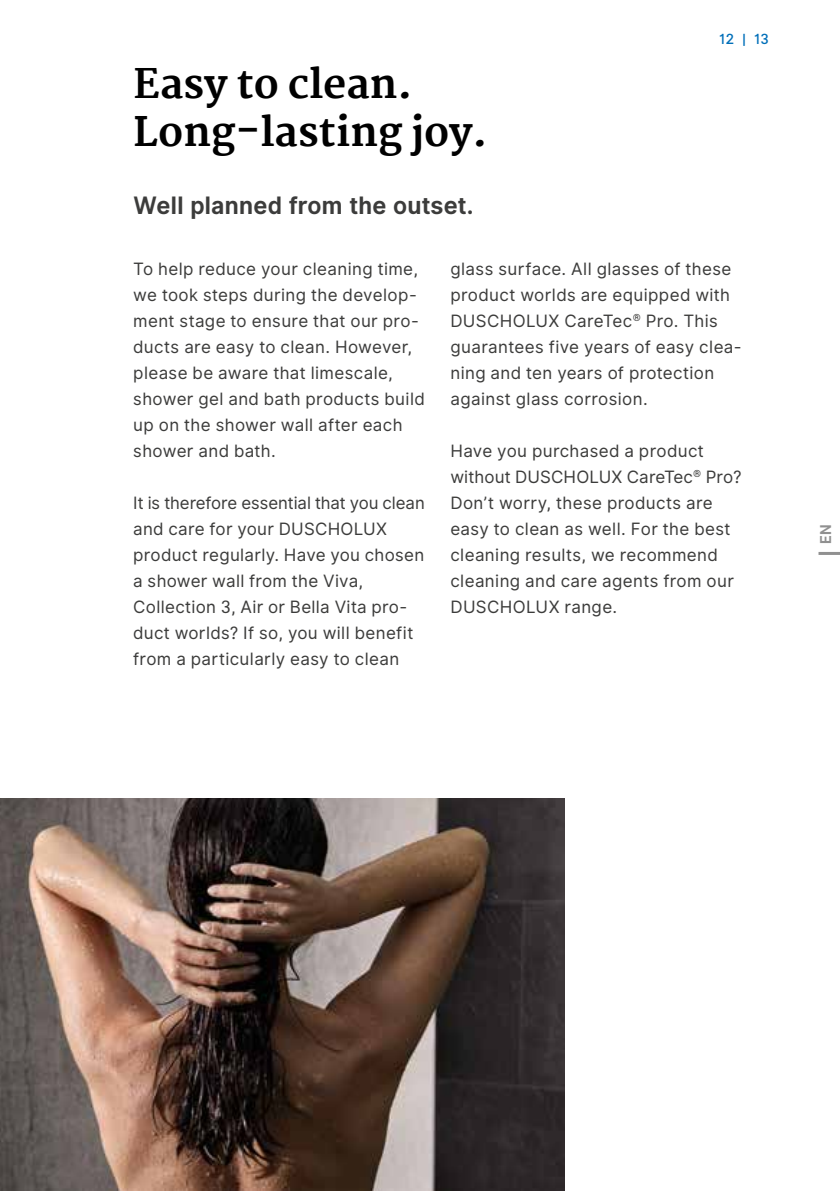
<style>
.page{position:relative;width:840px;height:1191px;background:#fff}
.page>*{position:absolute;margin:0;border:0;box-sizing:border-box;transform-origin:0 0}
.t1{font:800 40px/48px "Martel";color:#000}
.t2{font:700 24px "Inter UI";letter-spacing:.005em;color:#3c3c3b}
.t3{font:17px/26px "Inter UI";letter-spacing:.02em;color:#3c3c3b}
.t4{font:700 15px "Inter UI";color:#909090}
.t5{font:500 14px "Inter UI";color:#006fb9}
</style>
<div class="page">
<hr style="left:818px;top:552px;width:21px;height:3px;background:#909090">
<img style="left:0;top:798px;width:564px;height:393px">
<h1 class="t1" style="left:133px;top:61px;width:355px">Easy to clean.<br>Long-lasting joy.</h1>
<h2 class="t2" style="left:133px;top:189px;width:342px">Well planned from the outset.</h2>
<p class="t5" style="left:718px;top:29px;width:51px">12 | 13</p>
<p class="t3" style="left:133px;top:256px;width:293px">To help reduce your cleaning time, we took steps during the develop&shy;ment stage to ensure that our pro&shy;ducts are easy to clean. However, please be aware that limescale, shower gel and bath products build up on the shower wall after each shower and bath.</p>
<p class="t3" style="left:133px;top:490px;width:293px">It is therefore essential that you clean and care for your DUSCHOLUX product regularly. Have you chosen a shower wall from the Viva, Collection 3, Air or Bella Vita pro&shy;duct worlds? If so, you will benefit from a particularly easy to clean</p>
<p class="t3" style="left:450px;top:256px;width:293px">glass surface. All glasses of these product worlds are equipped with<br>DUSCHOLUX CareTec<sup>®</sup> Pro. This guarantees five years of easy clea&shy;ning and ten years of protection against glass corrosion.</p>
<p class="t3" style="left:450px;top:438px;width:292px">Have you purchased a product without DUSCHOLUX CareTec<sup>®</sup> Pro?<br>Don’t worry, these products are easy to clean as well. For the best cleaning results, we recommend cleaning and care agents from our<br>DUSCHOLUX range.</p>
<p class="t4" style="left:815px;top:544px;width:21px;rotate:-90deg">EN</p>
</div>
